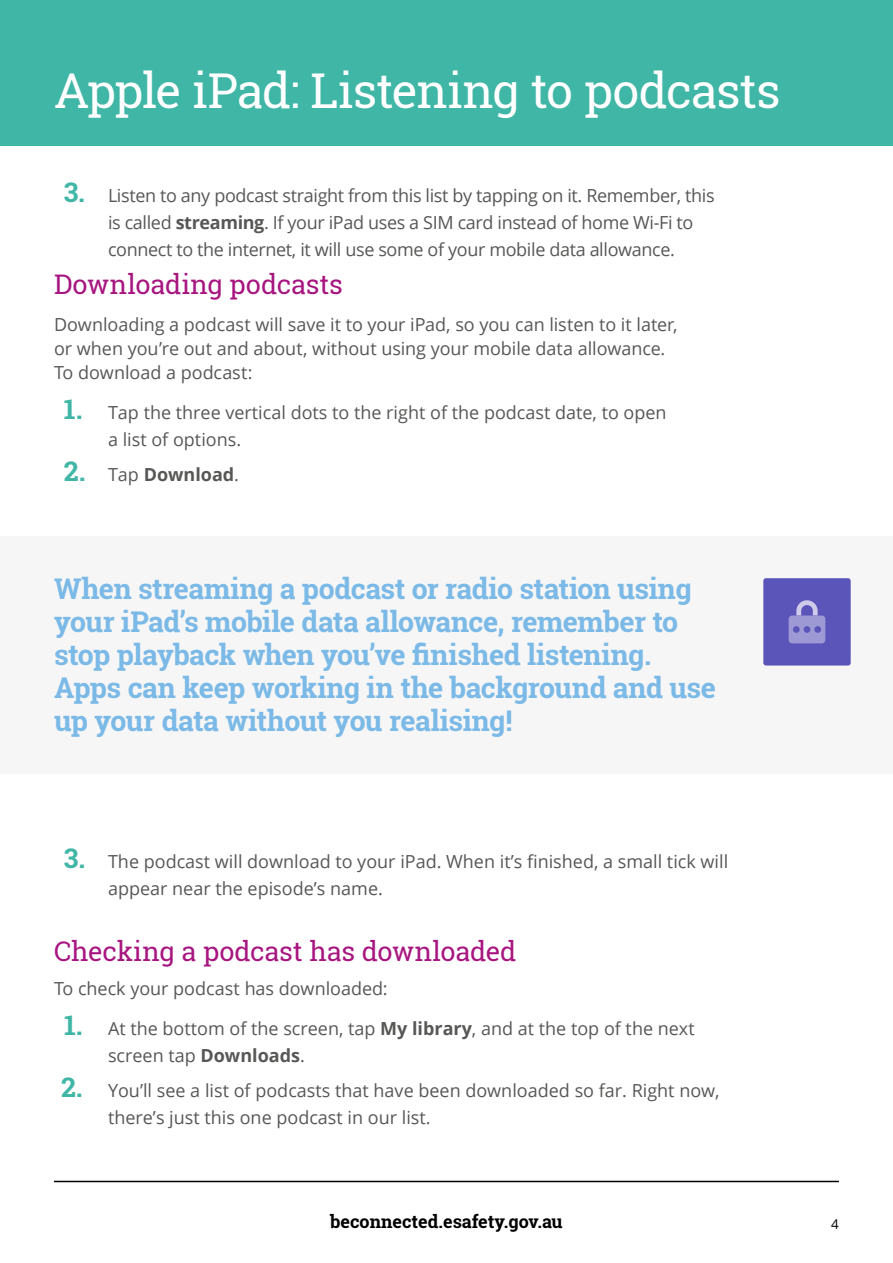
<style>
.page{position:relative;width:893px;height:1263px;background:#fff}
.page>*{position:absolute;margin:0;border:0;box-sizing:border-box;transform-origin:0 0}
.t1{font:48px "Roboto Slab";letter-spacing:-.025em;color:#fff}
.t2{font:700 28.5px/33px "Roboto Slab";letter-spacing:-.02em;color:#7bb9e7}
.t3{font:27px "Roboto Slab";letter-spacing:-.01em;color:#a71680}
.t4{font:18px/27px "Open Sans";color:#575756}
.t5{font:18px/27px "Open Sans";letter-spacing:-.02em;color:#575756}
.t6{font:700 18px "Roboto Slab";color:#000}
.t7{font:700 18px "Open Sans";color:#575756}
.t8{font:13.5px "Open Sans";color:#000}
.s1{font-family:"Roboto Slab";font-weight:700;font-size:27px;color:#40b6a6}
.s2{font-weight:700}
.s3{font-family:"Roboto Slab";font-size:27px;color:#40b6a6}
.s4{font-weight:400}
</style>
<div class="page">
<hr style="left:54px;top:1181px;width:785px;height:1px;background:#000">
<div style="left:0;top:0;width:893px;height:145px;background:#40b6a6"></div>
<div style="left:0;top:536px;width:893px;height:237px;background:#f6f6f6"></div>
<div style="left:763px;top:578px;width:88px;height:87px;background:#5c55b9;border-radius:3px"></div>
<svg style="left:796px;top:600px;width:22px;height:15px"></svg>
<div style="left:789px;top:615px;width:36px;height:28px;background:#9c99d4;border-radius:3px"></div>
<div style="left:804px;top:626px;width:6px;height:7px;background:#5c55b9;border-radius:50%"></div>
<div style="left:814px;top:626px;width:7px;height:7px;background:#5c55b9;border-radius:50%"></div>
<div style="left:793px;top:626px;width:7px;height:7px;background:#5c55b9;border-radius:50%"></div>
<h1 class="t1" style="left:54px;top:58px;width:728px">Apple iPad: Listening to podcasts</h1>
<p class="t5" style="left:108px;top:181px;width:608px;text-indent:-44px"><span class="s1">3.</span> Listen to any podcast straight from this list by tapping on it. Remember, this is called <span class="s2">streaming</span>. If your iPad uses a SIM card instead of home Wi-Fi to connect to the internet, it will use some of your mobile data allowance.</p>
<h2 class="t3" style="left:54px;top:266px;width:290px">Downloading podcasts</h2>
<p class="t4" style="left:54px;top:312px;width:625px;line-height:24px">Downloading a podcast will save it to your iPad, so you can listen to it later, or when you’re out and about, without using your mobile data allowance.<br>To download a podcast:</p>
<p class="t4" style="left:108px;top:398px;width:560px;text-indent:-44px"><span class="s1">1.</span> Tap the three vertical dots to the right of the podcast date, to open a list of options.</p>
<p class="t7" style="left:64px;top:462px;width:177px"><span class="s3">2.</span> <span class="s4">Tap</span> Download<span class="s4">.</span></p>
<p class="t2" style="left:54px;top:572px;width:663px">When streaming a podcast or radio station using your iPad’s mobile data allowance, remember to stop playback when you’ve finished listening.<br>Apps can keep working in the background and use up your data without you realising!</p>
<p class="t4" style="left:108px;top:847px;width:622px;text-indent:-44px"><span class="s1">3.</span> The podcast will download to your iPad. When it’s finished, a small tick will appear near the episode’s name.</p>
<h2 class="t3" style="left:54px;top:932px;width:464px">Checking a podcast has downloaded</h2>
<p class="t4" style="left:54px;top:975px;width:335px">To check your podcast has downloaded:</p>
<p class="t4" style="left:108px;top:1015px;width:588px;text-indent:-44px"><span class="s1">1.</span> At the bottom of the screen, tap <span class="s2">My library</span>, and at the top of the next screen tap <span class="s2">Downloads</span>.</p>
<p class="t4" style="left:108px;top:1077px;width:613px;text-indent:-47px"><span class="s1">2.</span> You’ll see a list of podcasts that have been downloaded so far. Right now, there’s just this one podcast in our list.</p>
<p class="t6" style="left:330px;top:1209px;width:234px">beconnected.esafety.gov.au</p>
<p class="t8" style="left:831px;top:1214px;width:9px">4</p>
</div>
